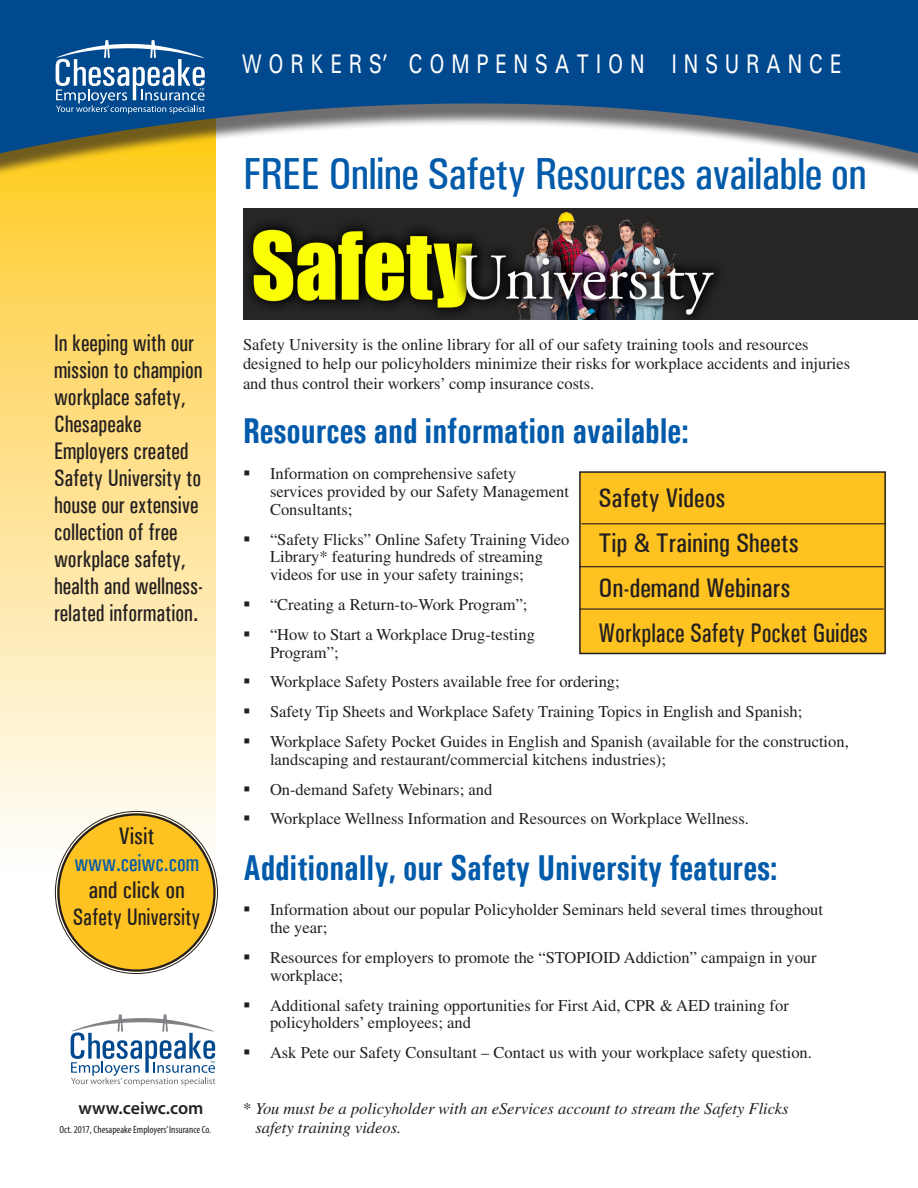
<style>
.page{position:relative;width:918px;height:1188px;background:#fff}
.page>*{position:absolute;margin:0;border:0;box-sizing:border-box;transform-origin:0 0}
.t1{font:500 condensed 45px "Univers";letter-spacing:-.015em;color:#015aaa}
.t2{font:700 condensed 36px "Univers";color:#015aaa;scale:.9 1}
.t3{font:500 condensed 27px "Univers";color:#231f20}
.t4{font:500 27px "Univers";color:#fff;scale:.75 1}
.t5{font:500 condensed 27px "Univers";color:#231f20;scale:.9 1}
.t6{font:500 condensed 24px/27px "Univers";color:#231f20;scale:.9 1}
.t7{font:500 condensed 24px/27px "Univers";color:#231f20;text-align:center}
.t8{font:500 condensed 24px "Univers";color:#015aaa;scale:.9 1}
.t9{font:600 18px "Myriad Pro";color:#231f20}
.t10{font:16.5px/17.9px "Times";color:#231f20}
.t11{font:italic 16.5px/19.8px "Times";color:#231f20}
.t12{font:condensed 10.5px "Myriad Pro";color:#231f20}
.s1{font-style:normal}
</style>
<div class="page">
<div style="left:0;top:116px;width:216px;height:756px;background:linear-gradient(to bottom,#ffca26,#fcfbfc)"></div>
<div style="left:0;top:0;width:918px;height:182px;background:#231f20;opacity:.65"></div>
<svg style="left:0;top:0;width:918px;height:160px;background:#376a98"></svg>
<svg style="left:56px;top:40px;width:149px;height:74px"></svg>
<svg style="left:71px;top:1014px;width:144px;height:72px"></svg>
<img style="left:243px;top:209px;width:675px;height:110px">
<div style="left:57px;top:813px;width:159px;height:159px;background:#fec221;border-radius:50%"></div>
<div style="left:580px;top:472px;width:305px;height:181px;background:#fec221"></div>
<div style="left:579px;top:471px;width:307px;height:183px;border:2px solid #231f20"></div>
<hr style="left:581px;top:523px;width:305px;height:1px;background:#231f20">
<hr style="left:579px;top:566px;width:305px;height:1px;background:#231f20">
<hr style="left:579px;top:608px;width:305px;height:2px;background:#231f20">
<p class="t4" style="left:242px;top:46px;width:801px">W O R K E R S’ C O M P E N S A T I O N I N S U R A N C E</p>
<p class="t1" style="left:243px;top:148px;width:625px">FREE Online Safety Resources available on</p>
<p class="t6" style="left:54px;top:329px;width:167px">In keeping with our mission to champion workplace safety,<br>Chesapeake<br>Employers created<br>Safety University to house our extensive collection of free workplace safety, health and wellness&shy;related information.</p>
<p class="t7" style="left:119px;top:823px;width:37px">Visit</p>
<p class="t8" style="left:74px;top:849px;width:140px">www.ceiwc.com</p>
<p class="t7" style="left:73px;top:877px;width:129px">and click on<br>Safety University</p>
<p class="t9" style="left:78px;top:1097px;width:127px">www.ceiwc.com</p>
<p class="t12" style="left:59px;top:1123px;width:153px">Oct. 2017, Chesapeake Employers’ Insurance Co.</p>
<p class="t10" style="left:243px;top:334px;width:609px;line-height:19.8px">Safety University is the online library for all of our safety training tools and resources designed to help our policyholders minimize their risks for workplace accidents and injuries and thus control their workers’ comp insurance costs.</p>
<p class="t2" style="left:243px;top:409px;width:497px">Resources and information available:</p>
<p class="t10" style="left:270px;top:465px;width:300px;text-indent:-27px">▪ Information on comprehensive safety services provided by our Safety Management<br>Consultants;</p>
<p class="t10" style="left:270px;top:530px;width:301px;text-indent:-27px">▪ “Safety Flicks” Online Safety Training Video<br>Library* featuring hundreds of streaming videos for use in your safety trainings;</p>
<p class="t10" style="left:243px;top:595px;width:286px">▪ “Creating a Return-to-Work Program”;</p>
<p class="t10" style="left:270px;top:625px;width:266px;text-indent:-27px">▪ “How to Start a Workplace Drug-testing<br>Program”;</p>
<p class="t10" style="left:243px;top:673px;width:378px">▪ Workplace Safety Posters available free for ordering;</p>
<p class="t10" style="left:243px;top:703px;width:561px">▪ Safety Tip Sheets and Workplace Safety Training Topics in English and Spanish;</p>
<p class="t10" style="left:270px;top:732px;width:580px;text-indent:-27px">▪ Workplace Safety Pocket Guides in English and Spanish (available for the construction, landscaping and restaurant/commercial kitchens industries);</p>
<p class="t10" style="left:243px;top:780px;width:251px">▪ On-demand Safety Webinars; and</p>
<p class="t10" style="left:243px;top:810px;width:507px">▪ Workplace Wellness Information and Resources on Workplace Wellness.</p>
<p class="t2" style="left:243px;top:845px;width:595px">Additionally, our Safety University features:</p>
<p class="t10" style="left:270px;top:901px;width:555px;text-indent:-27px">▪ Information about our popular Policyholder Seminars held several times throughout the year;</p>
<p class="t10" style="left:270px;top:948px;width:548px;text-indent:-27px">▪ Resources for employers to promote the “STOPIOID Addiction” campaign in your workplace;</p>
<p class="t10" style="left:270px;top:996px;width:520px;text-indent:-27px">▪ Additional safety training opportunities for First Aid, CPR &amp; AED training for policyholders’ employees; and</p>
<p class="t10" style="left:243px;top:1044px;width:570px">▪ Ask Pete our Safety Consultant – Contact us with your workplace safety question.</p>
<p class="t3" style="left:599px;top:482px;width:128px">Safety Videos</p>
<p class="t3" style="left:599px;top:527px;width:202px">Tip &amp; Training Sheets</p>
<p class="t3" style="left:599px;top:572px;width:193px">On-demand Webinars</p>
<p class="t5" style="left:599px;top:617px;width:301px">Workplace Safety Pocket Guides</p>
<p class="t11" style="left:255px;top:1098px;width:535px;text-indent:-12px"><span class="s1">*</span> You must be a policyholder with an eServices account to stream the Safety Flicks safety training videos.</p>
</div>
